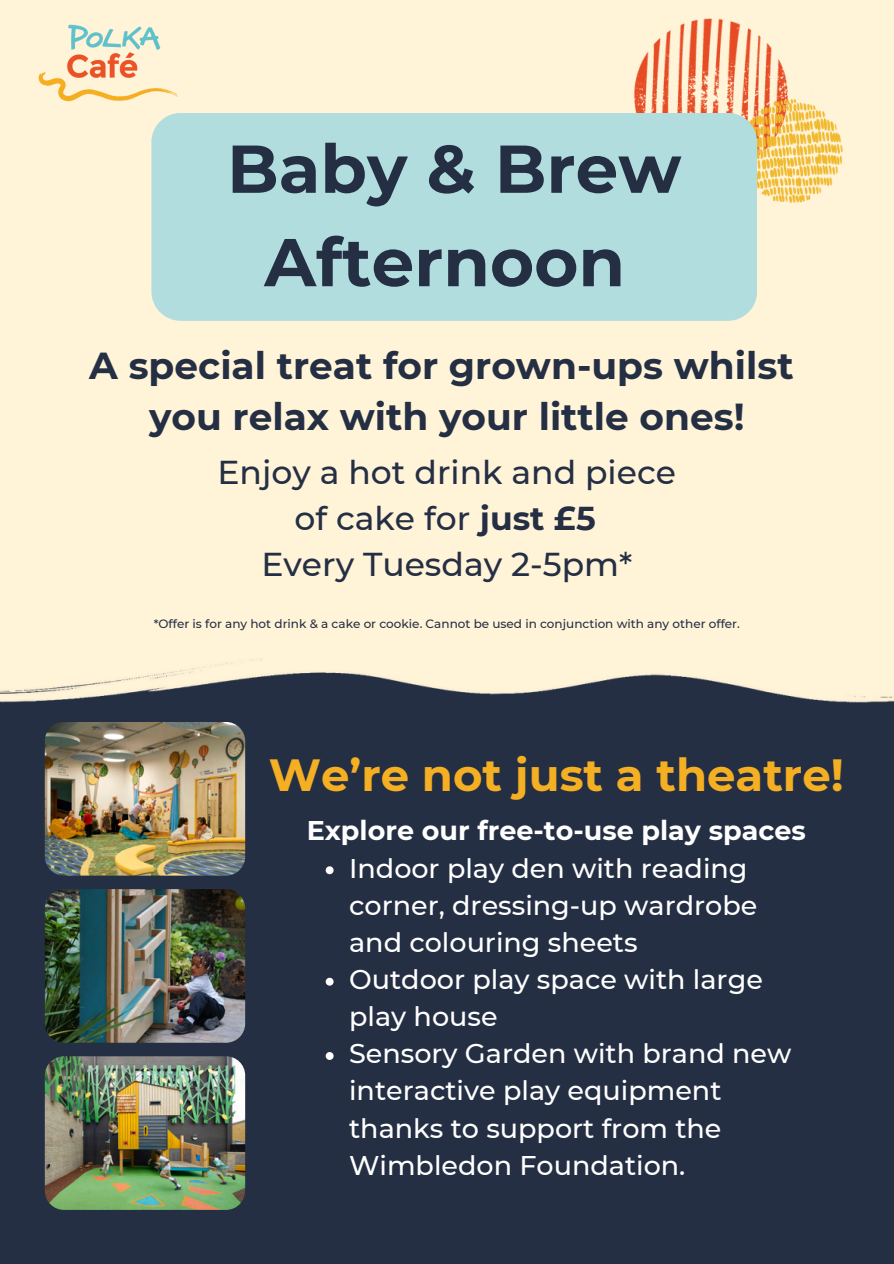
<style>
.page{position:relative;width:894px;height:1264px;background:#fff}
.page>*{position:absolute;margin:0;border:0;box-sizing:border-box;transform-origin:0 0}
.t1{font:700 67.5px/93.3px "Montserrat";color:#252f44;text-align:center}
.t2{font:700 45px "Montserrat";color:#f4af23}
.t3{font:700 37.5px/51.8px "Montserrat";color:#252f44;text-align:center}
.t4{font:500 33px/46px "Montserrat";color:#252f44;text-align:center}
.t5{font:500 27px/37px "Montserrat";color:#fff}
.t6{font:700 27px "Montserrat";color:#fff}
.t7{font:500 12px "Montserrat";color:#252f44}
.s1{font-weight:700}
.s2{color:#fff3d8}
</style>
<div class="page">
<div style="left:0;top:631px;width:893px;height:632px;background:#252f44"></div>
<img style="left:0;top:641px;width:893px;height:95px">
<div style="left:0;top:0;width:893px;height:641px;background:#fff3d8"></div>
<img style="left:45px;top:722px;width:200px;height:153px;border-radius:19px">
<img style="left:45px;top:889px;width:200px;height:153px;border-radius:19px">
<img style="left:45px;top:1056px;width:200px;height:153px;border-radius:19px">
<svg style="left:325px;top:866px;width:8px;height:8px"></svg>
<svg style="left:325px;top:977px;width:8px;height:8px"></svg>
<svg style="left:325px;top:1052px;width:8px;height:7px"></svg>
<img style="left:634px;top:18px;width:154px;height:95px">
<img style="left:729px;top:87px;width:114px;height:124px">
<img style="left:67px;top:24px;width:108px;height:94px">
<img style="left:38px;top:72px;width:140px;height:30px">
<div style="left:151px;top:113px;width:605px;height:208px;background:#b2dddf;border-radius:29px"></div>
<p class="t1" style="left:227px;top:122px;width:456px">Baby &amp; Brew<br>Afternoon</p>
<p class="t3" style="left:89px;top:339px;width:705px">A special treat for grown-ups whilst you relax with your little ones!</p>
<p class="t4" style="left:217px;top:449px;width:460px">Enjoy a hot drink and piece of cake for <span class="s1">just £5</span></p>
<p class="t4" style="left:261px;top:495px;width:372px;text-align:left;text-indent:288px"><span class="s2">£5<br></span>Every Tuesday 2-5pm*</p>
<p class="t7" style="left:154px;top:616px;width:587px">*Offer is for any hot drink &amp; a cake or cookie. Cannot be used in conjunction with any other offer.</p>
<h4 class="t2" style="left:269px;top:747px;width:576px">We’re not just a theatre!</h4>
<p class="t6" style="left:307px;top:814px;width:500px">Explore our free-to-use play spaces</p>
<p class="t5" style="left:349px;top:849px;width:409px">Indoor play den with reading corner, dressing-up wardrobe and colouring sheets</p>
<p class="t5" style="left:349px;top:960px;width:415px">Outdoor play space with large play house</p>
<p class="t5" style="left:349px;top:1035px;width:443px">Sensory Garden with brand new interactive play equipment thanks to support from the<br>Wimbledon Foundation.</p>
</div>
